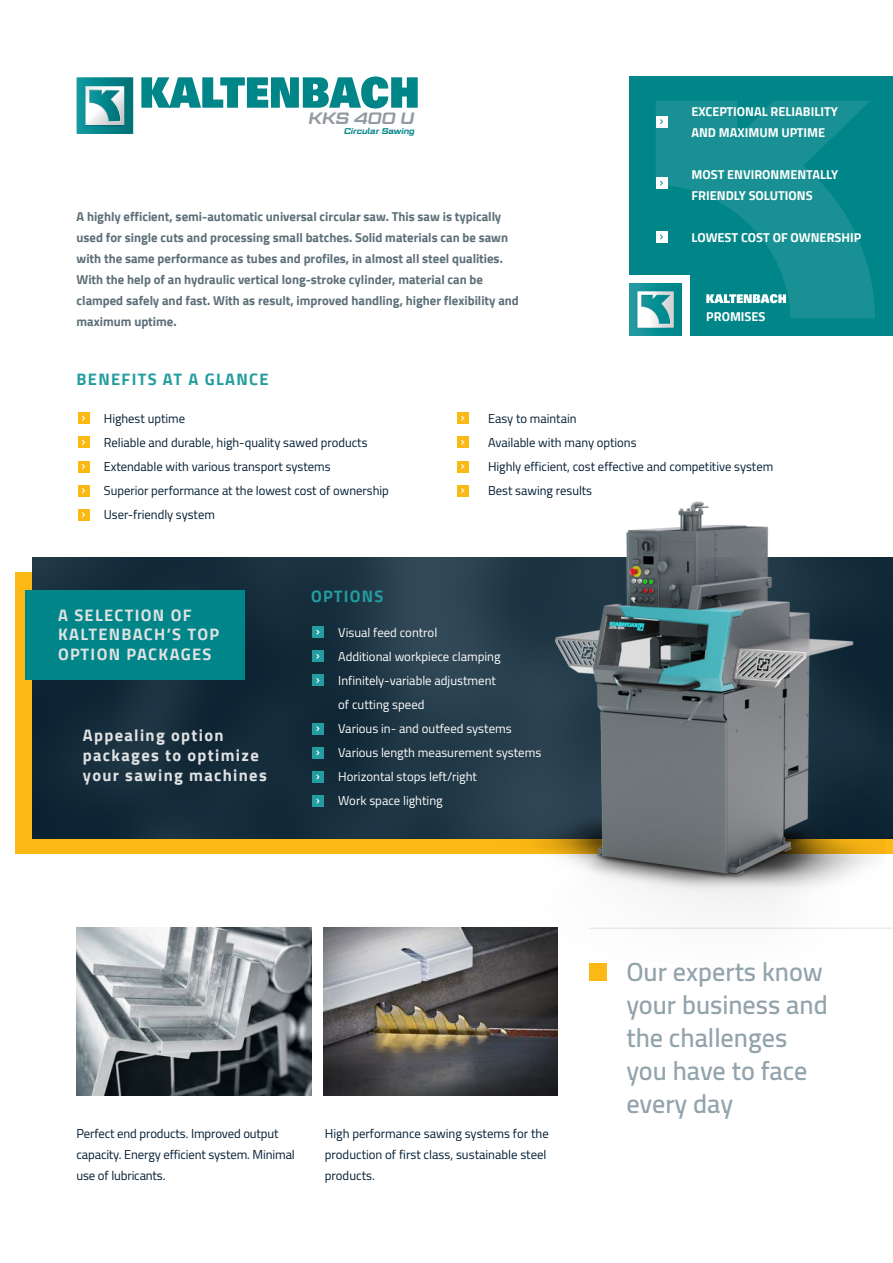
<style>
.page{position:relative;width:893px;height:1263px;background:#fff}
.page>*{position:absolute;margin:0;border:0;box-sizing:border-box;transform-origin:0 0}
.H4_-_Subtitels{font:600 26.25px/33px "Cairo";color:#92a3ac}
.H4_-_Subtitels-2{font:700 16.5px/19.8px "Cairo";letter-spacing:.08em;color:#e0e1e2}
.H4_-_Subtitels-3{font:700 16.5px "Cairo";letter-spacing:.08em;color:#239d9f}
.t1{font:italic 600 16.5px "Geom Graphic";color:#939aa1}
.H4_-_Subtitels-4{font:12.75px/21px "Cairo";color:#001d34}
.H4_-_Subtitels-5{font:700 12.75px/21px "Cairo";color:#5c6f78}
.H4_-_Subtitels-6{font:12.75px "Cairo";color:#fff}
.H4_-_Subtitels-7{font:700 12.75px "Cairo";color:#fff}
.t2{font:italic 600 8.25px "Geom Graphic";color:#008588}
</style>
<div class="page">
<div style="left:15px;top:573px;width:878px;height:281px;background:#fcb814"></div>
<img style="left:33px;top:557px;width:860px;height:281px">
<div style="left:26px;top:590px;width:219px;height:90px;background:#008588"></div>
<img style="left:347px;top:472px;width:538px;height:525px">
<img style="left:77px;top:928px;width:234px;height:168px">
<img style="left:324px;top:928px;width:233px;height:168px">
<div style="left:78px;top:412px;width:12px;height:12px;background:#fcb814"></div>
<svg style="left:82px;top:416px;width:3px;height:5px"></svg>
<div style="left:78px;top:509px;width:12px;height:12px;background:#fcb814"></div>
<svg style="left:82px;top:512px;width:3px;height:5px"></svg>
<div style="left:457px;top:412px;width:12px;height:12px;background:#fcb814"></div>
<div style="left:78px;top:436px;width:12px;height:12px;background:#fcb814"></div>
<svg style="left:82px;top:440px;width:3px;height:5px"></svg>
<div style="left:457px;top:460px;width:12px;height:12px;background:#fcb814"></div>
<svg style="left:461px;top:464px;width:3px;height:5px"></svg>
<div style="left:78px;top:460px;width:12px;height:12px;background:#fcb814"></div>
<svg style="left:82px;top:464px;width:3px;height:5px"></svg>
<div style="left:78px;top:485px;width:12px;height:12px;background:#fcb814"></div>
<svg style="left:82px;top:488px;width:3px;height:5px"></svg>
<div style="left:457px;top:485px;width:12px;height:12px;background:#fcb814"></div>
<svg style="left:461px;top:488px;width:3px;height:5px"></svg>
<div style="left:457px;top:436px;width:12px;height:12px;background:#fcb814"></div>
<svg style="left:461px;top:440px;width:3px;height:5px"></svg>
<div style="left:629px;top:77px;width:264px;height:259px;background:#008588"></div>
<svg style="left:656px;top:101px;width:219px;height:217px;fill:#199093"></svg>
<div style="left:625px;top:276px;width:65px;height:63px;background:#fff"></div>
<svg style="left:706px;top:294px;width:80px;height:9px"></svg>
<svg style="left:629px;top:283px;width:52px;height:53px"></svg>
<img style="left:630px;top:284px;width:51px;height:51px">
<svg style="left:638px;top:292px;width:36px;height:35px"></svg>
<svg style="left:141px;top:77px;width:277px;height:31px"></svg>
<img style="left:77px;top:77px;width:56px;height:57px">
<div style="left:589px;top:963px;width:18px;height:18px;background:#fcb814"></div>
<hr style="left:590px;top:928px;width:303px;height:1px;background:#5c6f78">
<div style="left:656px;top:116px;width:11px;height:12px;background:#fff"></div>
<svg style="left:660px;top:119px;width:3px;height:5px"></svg>
<div style="left:656px;top:177px;width:11px;height:12px;background:#fff"></div>
<div style="left:656px;top:231px;width:11px;height:12px;background:#fff"></div>
<div style="left:312px;top:626px;width:12px;height:12px;background:#239d9f"></div>
<svg style="left:316px;top:630px;width:4px;height:5px"></svg>
<div style="left:312px;top:747px;width:12px;height:12px;background:#239d9f"></div>
<svg style="left:316px;top:750px;width:4px;height:5px"></svg>
<div style="left:312px;top:771px;width:12px;height:12px;background:#239d9f"></div>
<svg style="left:316px;top:774px;width:4px;height:5px"></svg>
<div style="left:312px;top:795px;width:12px;height:12px;background:#239d9f"></div>
<svg style="left:316px;top:798px;width:4px;height:6px"></svg>
<div style="left:312px;top:650px;width:12px;height:12px;background:#239d9f"></div>
<svg style="left:316px;top:654px;width:4px;height:5px"></svg>
<div style="left:312px;top:723px;width:12px;height:12px;background:#239d9f"></div>
<svg style="left:316px;top:726px;width:4px;height:5px"></svg>
<div style="left:312px;top:674px;width:12px;height:12px;background:#239d9f"></div>
<svg style="left:316px;top:678px;width:4px;height:5px"></svg>
<p class="t1" style="left:308px;top:108px;width:107px">KKS 400 U</p>
<p class="t2" style="left:344px;top:126px;width:72px">Circular Sawing</p>
<p class="H4_-_Subtitels-5" style="left:77px;top:206px;width:444px">A highly efficient, semi-automatic universal circular saw. This saw is typically used for single cuts and processing small batches. Solid materials can be sawn with the same performance as tubes and profiles, in almost all steel qualities.<br>With the help of an hydraulic vertical long-stroke cylinder, material can be clamped safely and fast. With as result, improved handling, higher flexibility and maximum uptime.</p>
<p class="H4_-_Subtitels-3" style="left:77px;top:370px;width:194px">BENEFITS AT A GLANCE</p>
<p class="H4_-_Subtitels-7" style="left:691px;top:104px;width:148px">EXCEPTIONAL RELIABILITY</p>
<p class="H4_-_Subtitels-7" style="left:691px;top:125px;width:135px">AND MAXIMUM UPTIME</p>
<p class="H4_-_Subtitels-7" style="left:691px;top:167px;width:148px">MOST ENVIRONMENTALLY</p>
<p class="H4_-_Subtitels-7" style="left:691px;top:188px;width:123px">FRIENDLY SOLUTIONS</p>
<p class="H4_-_Subtitels-7" style="left:691px;top:230px;width:171px">LOWEST COST OF OWNERSHIP</p>
<p class="H4_-_Subtitels-7" style="left:706px;top:309px;width:61px">PROMISES</p>
<p class="H4_-_Subtitels-4" style="left:104px;top:408px;width:83px">Highest uptime</p>
<p class="H4_-_Subtitels-4" style="left:104px;top:432px;width:265px">Reliable and durable, high-quality sawed products</p>
<p class="H4_-_Subtitels-4" style="left:104px;top:456px;width:228px">Extendable with various transport systems</p>
<p class="H4_-_Subtitels-4" style="left:104px;top:480px;width:287px">Superior performance at the lowest cost of ownership</p>
<p class="H4_-_Subtitels-4" style="left:104px;top:504px;width:113px">User-friendly system</p>
<p class="H4_-_Subtitels-3" style="left:311px;top:587px;width:74px">OPTIONS</p>
<p class="H4_-_Subtitels-4" style="left:488px;top:408px;width:90px">Easy to maintain</p>
<p class="H4_-_Subtitels-4" style="left:488px;top:432px;width:150px">Available with many options</p>
<p class="H4_-_Subtitels-4" style="left:488px;top:456px;width:287px">Highly efficient, cost effective and competitive system</p>
<p class="H4_-_Subtitels-4" style="left:488px;top:480px;width:105px">Best sawing results</p>
<p class="H4_-_Subtitels-2" style="left:58px;top:605px;width:135px">A SELECTION OF</p>
<p class="H4_-_Subtitels-2" style="left:58px;top:625px;width:162px">KALTENBACH’S TOP</p>
<p class="H4_-_Subtitels-2" style="left:58px;top:645px;width:155px">OPTION PACKAGES</p>
<p class="H4_-_Subtitels-2" style="left:83px;top:725px;width:185px">Appealing option packages to optimize your sawing machines</p>
<p class="H4_-_Subtitels-6" style="left:338px;top:622px;width:101px">Visual feed control</p>
<p class="H4_-_Subtitels-6" style="left:338px;top:646px;width:164px">Additional workpiece clamping</p>
<p class="H4_-_Subtitels-6" style="left:338px;top:670px;width:159px">Infinitely-variable adjustment</p>
<p class="H4_-_Subtitels-6" style="left:338px;top:694px;width:88px">of cutting speed</p>
<p class="H4_-_Subtitels-6" style="left:338px;top:718px;width:175px">Various in- and outfeed systems</p>
<p class="H4_-_Subtitels-6" style="left:338px;top:742px;width:205px">Various length measurement systems</p>
<p class="H4_-_Subtitels-6" style="left:338px;top:766px;width:140px">Horizontal stops left/right</p>
<p class="H4_-_Subtitels-6" style="left:338px;top:790px;width:106px">Work space lighting</p>
<p class="H4_-_Subtitels-4" style="left:77px;top:1123px;width:220px">Perfect end products. Improved output capacity. Energy efficient system. Minimal use of lubricants.</p>
<p class="H4_-_Subtitels-4" style="left:325px;top:1123px;width:225px">High performance sawing systems for the production of first class, sustainable steel products.</p>
<p class="H4_-_Subtitels" style="left:626px;top:955px;width:203px">Our experts know your business and the challenges</p>
<p class="H4_-_Subtitels" style="left:626px;top:1054px;width:183px">you have to face</p>
<p class="H4_-_Subtitels" style="left:626px;top:1087px;width:108px">every day</p>
</div>
